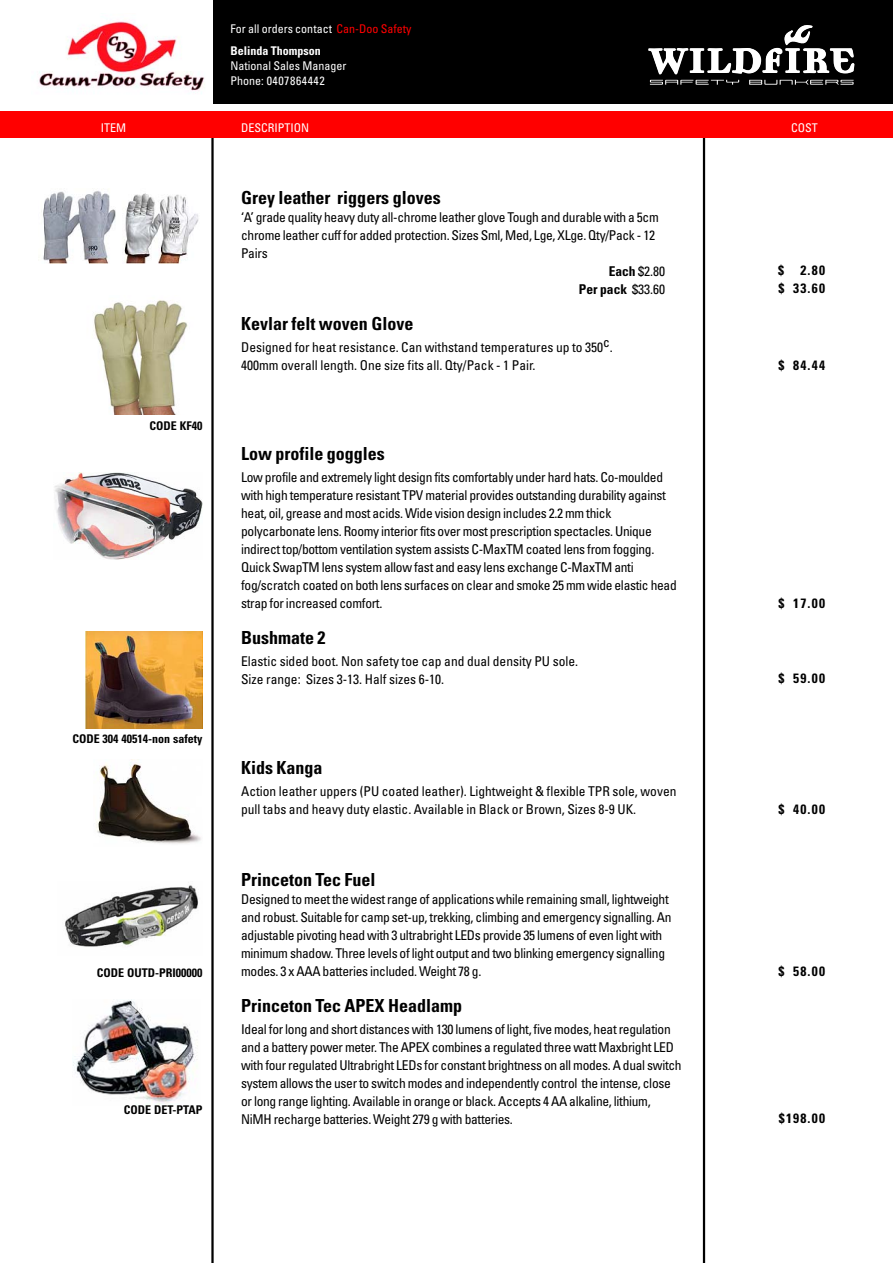
<style>
.page{position:relative;width:893px;height:1263px;background:#fff}
.page>*{position:absolute;margin:0;border:0;box-sizing:border-box;transform-origin:0 0}
.t1{font:700 condensed 18px "Univers";color:#000}
.t2{font:condensed 13.5px/18px "Univers";letter-spacing:-.02em;color:#000}
.t3{font:condensed 13.5px/18px "Univers";color:#000}
.t4{font:700 condensed 13.5px/18px "Univers";letter-spacing:.09em;color:#000}
.t5{font:condensed 12px/22.5px "Univers";color:#fff}
.t6{font:700 condensed 12px "Univers";color:#000}
.s1{color:#f00}
.s2{font-weight:700}
.s3{font-weight:400}
</style>
<div class="page">
<hr style="left:211px;top:121px;width:3px;height:1142px;background:#000">
<hr style="left:703px;top:122px;width:2px;height:1141px;background:#000">
<div style="left:213px;top:0;width:679px;height:104px;background:#000"></div>
<svg style="left:648px;top:25px;width:206px;height:60px"></svg>
<div style="left:0;top:111px;width:892px;height:27px;background:#f00"></div>
<img style="left:39px;top:21px;width:166px;height:70px">
<img style="left:41px;top:191px;width:158px;height:72px">
<img style="left:94px;top:300px;width:94px;height:115px">
<img style="left:54px;top:473px;width:148px;height:86px">
<img style="left:86px;top:632px;width:116px;height:96px">
<img style="left:96px;top:759px;width:105px;height:85px">
<img style="left:65px;top:885px;width:133px;height:62px">
<img style="left:73px;top:999px;width:125px;height:106px">
<p class="t5" style="left:230px;top:18px;width:182px">For all orders contact <span class="s1">Can-Doo Safety<br></span><span class="s2">Belinda Thompson</span></p>
<p class="t5" style="left:230px;top:59px;width:117px;line-height:15px">National Sales Manager<br>Phone: 0407864442</p>
<p class="t5" style="left:101px;top:117px;width:27px">ITEM</p>
<p class="t5" style="left:241px;top:117px;width:70px">DESCRIPTION</p>
<p class="t5" style="left:791px;top:117px;width:28px">COST</p>
<p class="t6" style="left:149px;top:421px;width:54px">CODE KF40</p>
<p class="t6" style="left:72px;top:734px;width:132px">CODE 304 40514-non safety</p>
<p class="t6" style="left:97px;top:968px;width:107px">CODE OUTD-PRI00000</p>
<p class="t6" style="left:124px;top:1105px;width:80px">CODE DET-PTAP</p>
<h1 class="t1" style="left:241px;top:191px;width:201px">Grey leather riggers gloves</h1>
<p class="t2" style="left:241px;top:209px;width:419px">‘A’ grade quality heavy duty all-chrome leather glove Tough and durable with a 5cm</p>
<p class="t2" style="left:241px;top:227px;width:415px">chrome leather cuff for added protection. Sizes Sml, Med, Lge, XLge. Qty/Pack - 12</p>
<p class="t2" style="left:241px;top:245px;width:28px">Pairs</p>
<p class="t2" style="left:608px;top:263px;width:58px"><span class="s2">Each</span> $2.80</p>
<p class="t4" style="left:579px;top:281px;width:88px">Per pack <span class="s3">$33.60</span></p>
<h1 class="t1" style="left:241px;top:317px;width:174px">Kevlar felt woven Glove</h1>
<p class="t3" style="left:241px;top:339px;width:373px">Designed for heat resistance. Can withstand temperatures up to 350c.<br>400mm overall length. One size fits all. Qty/Pack - 1 Pair.</p>
<h1 class="t1" style="left:241px;top:447px;width:145px">Low profile goggles</h1>
<p class="t2" style="left:241px;top:469px;width:437px">Low profile and extremely light design fits comfortably under hard hats. Co-moulded with high temperature resistant TPV material provides outstanding durability against heat, oil, grease and most acids. Wide vision design includes 2.2 mm thick polycarbonate lens. Roomy interior fits over most prescription spectacles. Unique indirect top/bottom ventilation system assists C-MaxTM coated lens from fogging.<br>Quick SwapTM lens system allow fast and easy lens exchange C-MaxTM anti fog/scratch coated on both lens surfaces on clear and smoke 25 mm wide elastic head strap for increased comfort.</p>
<h1 class="t1" style="left:241px;top:631px;width:86px">Bushmate 2</h1>
<p class="t3" style="left:241px;top:653px;width:338px">Elastic sided boot. Non safety toe cap and dual density PU sole.<br>Size range: Sizes 3-13. Half sizes 6-10.</p>
<h1 class="t1" style="left:241px;top:761px;width:83px">Kids Kanga</h1>
<p class="t3" style="left:241px;top:783px;width:437px">Action leather uppers (PU coated leather). Lightweight &amp; flexible TPR sole, woven pull tabs and heavy duty elastic. Available in Black or Brown, Sizes 8-9 UK.</p>
<h1 class="t1" style="left:241px;top:873px;width:136px">Princeton Tec Fuel</h1>
<p class="t2" style="left:241px;top:891px;width:432px">Designed to meet the widest range of applications while remaining small, lightweight and robust. Suitable for camp set-up, trekking, climbing and emergency signalling. An adjustable pivoting head with 3 ultrabright LEDs provide 35 lumens of even light with minimum shadow. Three levels of light output and two blinking emergency signalling modes. 3 x AAA batteries included. Weight 78 g.</p>
<h1 class="t1" style="left:241px;top:999px;width:222px">Princeton Tec APEX Headlamp</h1>
<p class="t2" style="left:241px;top:1021px;width:442px">Ideal for long and short distances with 130 lumens of light, five modes, heat regulation and a battery power meter. The APEX combines a regulated three watt Maxbright LED with four regulated Ultrabright LEDs for constant brightness on all modes. A dual switch system allows the user to switch modes and independently control the intense, close or long range lighting. Available in orange or black. Accepts 4 AA alkaline, lithium, NiMH recharge batteries. Weight 279 g with batteries.</p>
<p class="t4" style="left:778px;top:263px;width:48px">$ 2.80 $ 33.60</p>
<p class="t4" style="left:778px;top:357px;width:48px">$ 84.44</p>
<p class="t4" style="left:778px;top:596px;width:48px">$ 17.00</p>
<p class="t4" style="left:778px;top:671px;width:48px">$ 59.00</p>
<p class="t4" style="left:778px;top:801px;width:48px">$ 40.00</p>
<p class="t4" style="left:778px;top:963px;width:48px">$ 58.00</p>
<p class="t4" style="left:778px;top:1110px;width:48px">$198.00</p>
</div>
